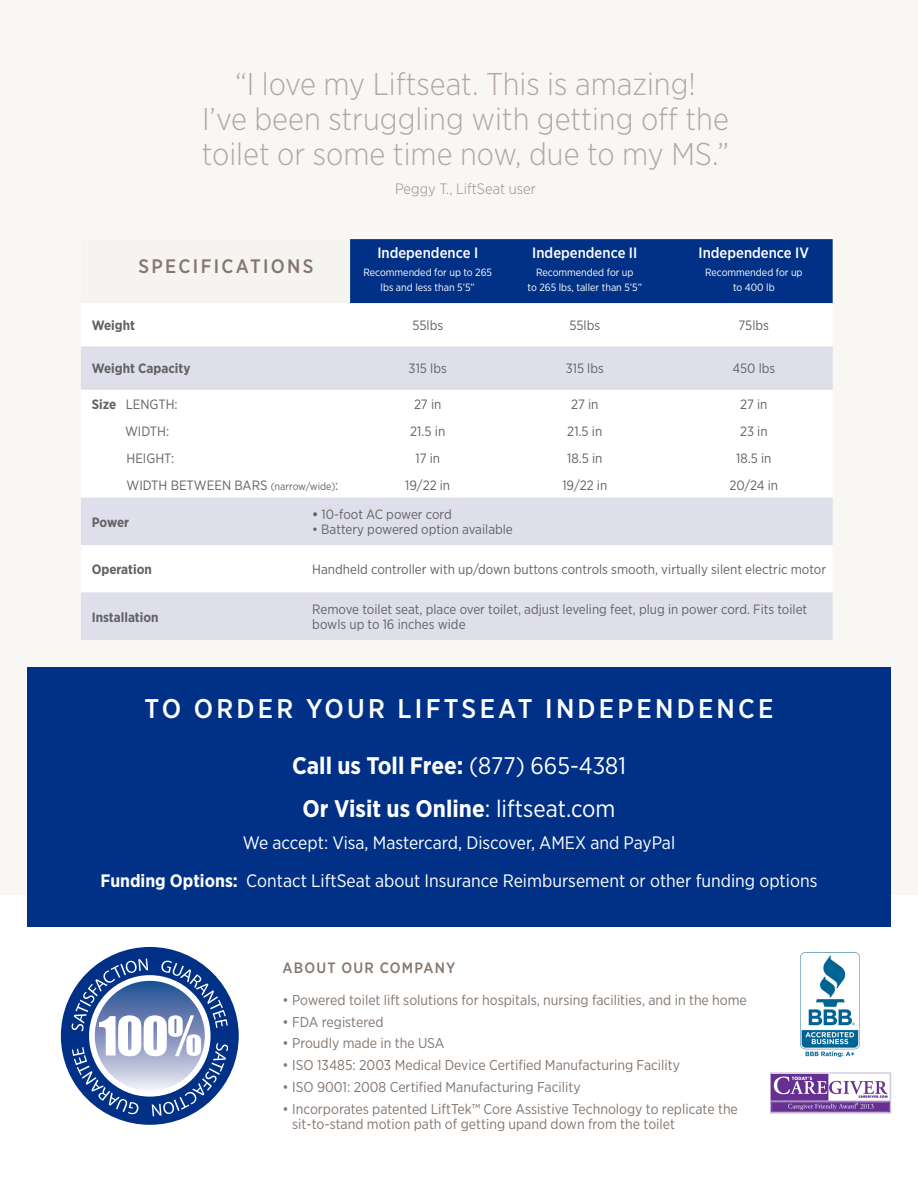
<style>
.page{position:relative;width:918px;height:1188px;background:#fff}
.page>*{position:absolute;margin:0;border:0;box-sizing:border-box;transform-origin:0 0}
.t1{font:300 31.5px "Gotham Narrow";color:#b2a7a2}
.t2{font:500 27px "Gotham Narrow";letter-spacing:.12em;color:#fff}
.t3{font:700 24px "Gotham Narrow";color:#fff}
.t4{font:500 19.5px "Gotham Narrow";letter-spacing:.12em;color:#84776f}
.t5{font:18px/37.5px "Gotham Narrow";color:#fff;text-align:center}
.t6{font:500 15px "Gotham Narrow";color:#fff}
.t7{font:300 15px "Gotham Narrow";color:#988b84}
.t8{font:500 15px "Gotham Narrow";letter-spacing:.08em;color:#84776f}
.t9{font:14.25px/15px "Gotham Narrow";color:#84776f}
.t10{font:13.5px/15px "Gotham Narrow";color:#636366}
.t11{font:700 13.5px "Gotham Narrow";color:#636366}
.t12{font:10.5px/15px "Gotham Narrow";color:#fff;text-align:center}
.s1{font-weight:700}
.s2{font-size:10.5px}
.s3{font-weight:400}
</style>
<div class="page">
<div style="left:27px;top:667px;width:864px;height:260px;background:#003186"></div>
<div style="left:61px;top:947px;width:178px;height:178px;background:#003186;border-radius:50%"></div>
<svg style="left:71px;top:959px;width:157px;height:157px"></svg>
<div style="left:81px;top:239px;width:269px;height:64px;background:#f5f4f0"></div>
<div style="left:350px;top:239px;width:483px;height:64px;background:#003186"></div>
<svg style="left:81px;top:346px;width:752px;height:294px"></svg>
<img style="left:801px;top:953px;width:59px;height:104px">
<img style="left:770px;top:1072px;width:118px;height:41px">
<img style="left:888px;top:605px;width:30px;height:509px">
<p class="t1" style="left:235px;top:64px;width:462px">“I love my Liftseat. This is amazing!</p>
<p class="t1" style="left:202px;top:99px;width:528px">I’ve been struggling with getting off the</p>
<p class="t1" style="left:202px;top:135px;width:529px">toilet or some time now, due to my MS.”</p>
<p class="t4" style="left:138px;top:254px;width:177px">SPECIFICATIONS</p>
<p class="t7" style="left:395px;top:179px;width:142px">Peggy T., LiftSeat user</p>
<p class="t6" style="left:377px;top:243px;width:102px">Independence I</p>
<p class="t12" style="left:363px;top:265px;width:130px">Recommended for up to 265 lbs and less than 5’5”</p>
<p class="t6" style="left:532px;top:243px;width:107px">Independence II</p>
<p class="t12" style="left:528px;top:265px;width:116px">Recommended for up<br>to 265 lbs, taller than 5’5”</p>
<p class="t6" style="left:699px;top:243px;width:112px">Independence IV</p>
<p class="t12" style="left:705px;top:265px;width:99px">Recommended for up to 400 lb</p>
<p class="t11" style="left:92px;top:317px;width:45px">Weight</p>
<p class="t10" style="left:412px;top:318px;width:32px">55lbs</p>
<p class="t10" style="left:569px;top:318px;width:32px">55lbs</p>
<p class="t10" style="left:739px;top:318px;width:32px">75lbs</p>
<p class="t11" style="left:92px;top:360px;width:100px">Weight Capacity</p>
<p class="t10" style="left:409px;top:361px;width:40px">315 lbs</p>
<p class="t10" style="left:566px;top:361px;width:40px">315 lbs</p>
<p class="t10" style="left:732px;top:361px;width:44px">450 lbs</p>
<p class="t10" style="left:92px;top:396px;width:87px"><span class="s1">Size</span> LENGTH:</p>
<p class="t10" style="left:414px;top:396px;width:29px">27 in</p>
<p class="t10" style="left:571px;top:396px;width:29px">27 in</p>
<p class="t10" style="left:740px;top:396px;width:29px">27 in</p>
<p class="t10" style="left:125px;top:423px;width:46px">WIDTH:</p>
<p class="t10" style="left:410px;top:423px;width:36px">21.5 in</p>
<p class="t10" style="left:567px;top:423px;width:36px">21.5 in</p>
<p class="t10" style="left:740px;top:423px;width:29px">23 in</p>
<p class="t10" style="left:126px;top:450px;width:49px">HEIGHT:</p>
<p class="t10" style="left:415px;top:450px;width:26px">17 in</p>
<p class="t10" style="left:567px;top:450px;width:37px">18.5 in</p>
<p class="t10" style="left:736px;top:450px;width:37px">18.5 in</p>
<p class="t10" style="left:126px;top:477px;width:213px">WIDTH BETWEEN BARS <span class="s2">(narrow/wide)</span>:</p>
<p class="t10" style="left:405px;top:477px;width:46px">19/22 in</p>
<p class="t10" style="left:562px;top:477px;width:46px">19/22 in</p>
<p class="t10" style="left:729px;top:477px;width:50px">20/24 in</p>
<p class="t11" style="left:92px;top:513px;width:39px">Power</p>
<p class="t10" style="left:312px;top:507px;width:141px"><span class="s1">•</span> 10-foot AC power cord</p>
<p class="t10" style="left:312px;top:522px;width:202px">• Battery powered option available</p>
<p class="t11" style="left:92px;top:561px;width:62px">Operation</p>
<p class="t10" style="left:312px;top:562px;width:515px">Handheld controller with up/down buttons controls smooth, virtually silent electric motor</p>
<p class="t11" style="left:92px;top:608px;width:68px">Installation</p>
<p class="t10" style="left:312px;top:602px;width:497px">Remove toilet seat, place over toilet, adjust leveling feet, plug in power cord. Fits toilet bowls up to 16 inches wide</p>
<p class="t2" style="left:145px;top:691px;width:630px">TO ORDER YOUR LIFTSEAT INDEPENDENCE</p>
<p class="t3" style="left:292px;top:750px;width:335px">Call us Toll Free: <span class="s3">(877) 665-4381</span></p>
<p class="t3" style="left:303px;top:793px;width:314px">Or Visit us Online<span class="s3">: liftseat.com</span></p>
<p class="t5" style="left:101px;top:824px;width:718px">We accept: Visa, Mastercard, Discover, AMEX and PayPal<br><span class="s1">Funding Options:</span> Contact LiftSeat about Insurance Reimbursement or other funding options</p>
<p class="t8" style="left:283px;top:958px;width:174px">ABOUT OUR COMPANY</p>
<p class="t9" style="left:283px;top:992px;width:466px">• Powered toilet lift solutions for hospitals, nursing facilities, and in the home</p>
<p class="t9" style="left:283px;top:1014px;width:102px">• FDA registered</p>
<p class="t9" style="left:283px;top:1035px;width:163px">• Proudly made in the USA</p>
<p class="t9" style="left:283px;top:1057px;width:399px">• ISO 13485: 2003 Medical Device Certified Manufacturing Facility</p>
<p class="t9" style="left:283px;top:1079px;width:300px">• ISO 9001: 2008 Certified Manufacturing Facility</p>
<p class="t9" style="left:292px;top:1101px;width:447px;text-indent:-9px">• Incorporates patented LiftTek™ Core Assistive Technology to replicate the sit-to-stand motion path of getting upand down from the toilet</p>
</div>
